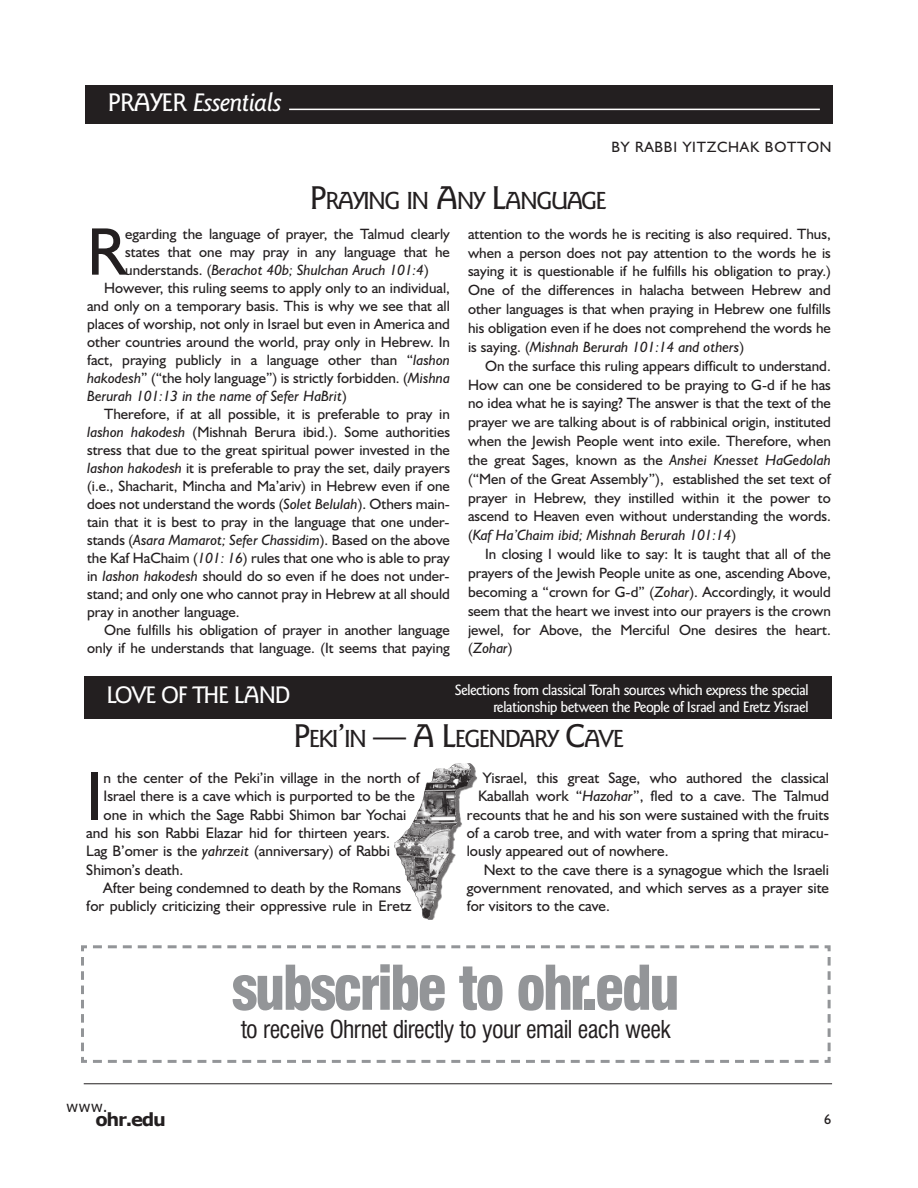
<style>
.page{position:relative;width:918px;height:1188px;background:#fff}
.page>*{position:absolute;margin:0;border:0;box-sizing:border-box;transform-origin:0 0}
.t1{font:69px "Humanist 521 BT";color:#231f20}
.t2{font:67.65px "Humanist 521 BT";color:#231f20}
.t3{font:900 condensed 60px "Swiss 721 BT";letter-spacing:-.055em;color:#939598}
.t4{font:italic 500 25.5px "Goudy Sans IT Cby BT";letter-spacing:-.035em;color:#fff}
.t5{font:500 24.75px "Goudy Sans IT Cby BT";letter-spacing:-.07em;color:#231f20}
.t6{font:condensed 24px "Swiss 721 BT";letter-spacing:-.025em;color:#231f20}
.t7{font:500 24px "Goudy Sans IT Cby BT";letter-spacing:-.055em;color:#fff}
.t8{font:700 18px "Verdana";letter-spacing:-.07em;color:#231f20}
.t9{font:15.3px "Humanist 521 BT";color:#231f20}
.t10{font:15px/18.9px "Humanist 521 BT";color:#231f20;text-align:justify}
.t11{font:italic 15px "Humanist 521 BT";color:#231f20}
.t12{font:500 15px/16.5px "Goudy Sans IT Cby BT";letter-spacing:-.055em;color:#fff;text-align:right}
.t13{font:15px "Humanist 521 BT";letter-spacing:.05em;color:#231f20}
.t14{font:15px "Verdana";color:#231f20}
.t15{font:14.25px "Humanist 521 BT";color:#231f20}
.s1{font-style:normal}
.s2{font-size:33px}
.s3{font-style:italic}
</style>
<div class="page">
<hr style="left:84px;top:1084px;width:748px;height:1px;background:#231f20">
<div style="left:85px;top:85px;width:748px;height:38px;background:#231f20"></div>
<hr style="left:289px;top:109px;width:531px;height:1px;background:#fff">
<div style="left:84px;top:676px;width:748px;height:42px;background:#231f20"></div>
<img style="left:394px;top:763px;width:83px;height:157px">
<svg style="left:81px;top:945px;width:750px;height:118px"></svg>
<h3 class="t4" style="left:108px;top:87px;width:176px"><span class="s1">PRAYER</span> Essentials</h3>
<p class="t13" style="left:612px;top:138px;width:221px">BY RABBI YITZCHAK BOTTON</p>
<h3 class="t5" style="left:310px;top:186px;width:299px"><span class="s2">P</span>RAYING IN <span class="s2">A</span>NY <span class="s2">L</span>ANGUAGE</h3>
<h2 class="t2" style="left:87px;top:212px;width:40px">R</h2>
<p class="t10" style="left:125px;top:224px;width:326px">egarding the language of prayer, the Talmud clearly</p>
<p class="t10" style="left:125px;top:242px;width:326px">states that one may pray in any language that he</p>
<p class="t11" style="left:125px;top:261px;width:305px"><span class="s1">understands. (</span>Berachot 40b; Shulchan Aruch 101:4<span class="s1">)</span></p>
<p class="t10" style="left:104px;top:278px;width:347px">However, this ruling seems to apply only to an individual,</p>
<p class="t10" style="left:87px;top:296px;width:364px">and only on a temporary basis. This is why we see that all</p>
<p class="t10" style="left:87px;top:314px;width:364px">places of worship, not only in Israel but even in America and</p>
<p class="t10" style="left:87px;top:332px;width:364px">other countries around the world, pray only in Hebrew. In</p>
<p class="t10" style="left:87px;top:350px;width:364px">fact, praying publicly in a language other than “<span class="s3">lashon</span></p>
<p class="t10" style="left:87px;top:368px;width:364px"><span class="s3">hakodesh</span>” (“the holy language”) is strictly forbidden. (<span class="s3">Mishna</span></p>
<p class="t11" style="left:87px;top:387px;width:261px">Berurah 101:13 in the name of Sefer HaBrit<span class="s1">)</span></p>
<p class="t10" style="left:104px;top:404px;width:347px">Therefore, if at all possible, it is preferable to pray in</p>
<p class="t10" style="left:87px;top:422px;width:364px"><span class="s3">lashon hakodesh</span> (Mishnah Berura ibid.). Some authorities</p>
<p class="t10" style="left:87px;top:440px;width:364px">stress that due to the great spiritual power invested in the</p>
<p class="t10" style="left:87px;top:458px;width:364px"><span class="s3">lashon hakodesh</span> it is preferable to pray the set, daily prayers</p>
<p class="t10" style="left:87px;top:477px;width:364px">(i.e., Shacharit, Mincha and Ma’ariv) in Hebrew even if one</p>
<p class="t10" style="left:87px;top:495px;width:364px">does not understand the words (<span class="s3">Solet Belulah</span>). Others main-</p>
<p class="t10" style="left:87px;top:513px;width:364px">tain that it is best to pray in the language that one under-</p>
<p class="t11" style="left:87px;top:531px;width:364px"><span class="s1">stands (</span>Asara Mamarot; Sefer Chassidim<span class="s1">). Based on the above</span></p>
<p class="t10" style="left:87px;top:549px;width:364px">the Kaf HaChaim (<span class="s3">101: 16</span>) rules that one who is able to pray</p>
<p class="t10" style="left:87px;top:567px;width:364px">in <span class="s3">lashon hakodesh</span> should do so even if he does not under-</p>
<p class="t10" style="left:87px;top:585px;width:364px">stand; and only one who cannot pray in Hebrew at all should</p>
<p class="t10" style="left:87px;top:603px;width:154px">pray in another language.</p>
<p class="t10" style="left:104px;top:621px;width:347px">One fulfills his obligation of prayer in another language</p>
<p class="t10" style="left:87px;top:639px;width:364px">only if he understands that language. (It seems that paying</p>
<p class="t10" style="left:468px;top:224px;width:364px">attention to the words he is reciting is also required. Thus, when a person does not pay attention to the words he is saying it is questionable if he fulfills his obligation to pray.)<br>One of the differences in halacha between Hebrew and other languages is that when praying in Hebrew one fulfills his obligation even if he does not comprehend the words he is saying. (<span class="s3">Mishnah Berurah 101:14 and others</span>)</p>
<p class="t10" style="left:468px;top:356px;width:364px;text-indent:17px">On the surface this ruling appears difficult to understand.<br>How can one be considered to be praying to G-d if he has no idea what he is saying? The answer is that the text of the prayer we are talking about is of rabbinical origin, instituted when the Jewish People went into exile. Therefore, when the great Sages, known as the <span class="s3">Anshei Knesset HaGedolah </span>(“Men of the Great Assembly”), established the set text of prayer in Hebrew, they instilled within it the power to ascend to Heaven even without understanding the words. (<span class="s3">Kaf Ha’Chaim ibid; Mishnah Berurah 101:14</span>)</p>
<p class="t10" style="left:468px;top:545px;width:364px;text-indent:17px">In closing I would like to say: It is taught that all of the prayers of the Jewish People unite as one, ascending Above, becoming a “crown for G-d” (<span class="s3">Zohar</span>). Accordingly, it would seem that the heart we invest into our prayers is the crown jewel, for Above, the Merciful One desires the heart. (<span class="s3">Zohar</span>)</p>
<h3 class="t7" style="left:106px;top:681px;width:186px">LOVE OF THE LAND</h3>
<p class="t12" style="left:455px;top:682px;width:356px">Selections from classical Torah sources which express the special relationship between the People of Israel and Eretz Yisrael</p>
<h3 class="t5" style="left:293px;top:724px;width:332px"><span class="s2">P</span>EKI<span class="s2">’</span>IN <span class="s2">— A L</span>EGENDARY <span class="s2">C</span>AVE</h3>
<h1 class="t1" style="left:86px;top:755px;width:19px">I</h1>
<p class="t9" style="left:104px;top:769px;width:318px">n the center of the Peki’in village in the north of</p>
<p class="t9" style="left:104px;top:787px;width:313px">Israel there is a cave which is purported to be the</p>
<p class="t9" style="left:104px;top:805px;width:304px">one in which the Sage Rabbi Shimon bar Yochai</p>
<p class="t9" style="left:86px;top:824px;width:305px">and his son Rabbi Elazar hid for thirteen years.</p>
<p class="t9" style="left:86px;top:842px;width:305px">Lag B’omer is the <span class="s3">yahrzeit</span> (anniversary) of Rabbi</p>
<p class="t9" style="left:86px;top:860px;width:99px">Shimon’s death.</p>
<p class="t9" style="left:103px;top:879px;width:299px">After being condemned to death by the Romans</p>
<p class="t9" style="left:86px;top:897px;width:327px">for publicly criticizing their oppressive rule in Eretz</p>
<p class="t9" style="left:483px;top:769px;width:348px">Yisrael, this great Sage, who authored the classical</p>
<p class="t9" style="left:478px;top:787px;width:352px">Kaballah work “<span class="s3">Hazohar</span>”, fled to a cave. The Talmud</p>
<p class="t9" style="left:467px;top:805px;width:364px">recounts that he and his son were sustained with the fruits</p>
<p class="t9" style="left:467px;top:824px;width:364px">of a carob tree, and with water from a spring that miracu-</p>
<p class="t9" style="left:467px;top:842px;width:203px">lously appeared out of nowhere.</p>
<p class="t9" style="left:484px;top:860px;width:347px">Next to the cave there is a synagogue which the Israeli</p>
<p class="t9" style="left:467px;top:879px;width:364px">government renovated, and which serves as a prayer site</p>
<p class="t9" style="left:467px;top:897px;width:145px">for visitors to the cave.</p>
<p class="t14" style="left:66px;top:1097px;width:43px">www.</p>
<p class="t8" style="left:96px;top:1108px;width:72px">ohr.edu</p>
<h3 class="t3" style="left:232px;top:954px;width:450px">subscribe to ohr.edu</h3>
<h3 class="t6" style="left:241px;top:1016px;width:431px">to receive Ohrnet directly to your email each week</h3>
<p class="t15" style="left:824px;top:1111px;width:9px">6</p>
</div>
